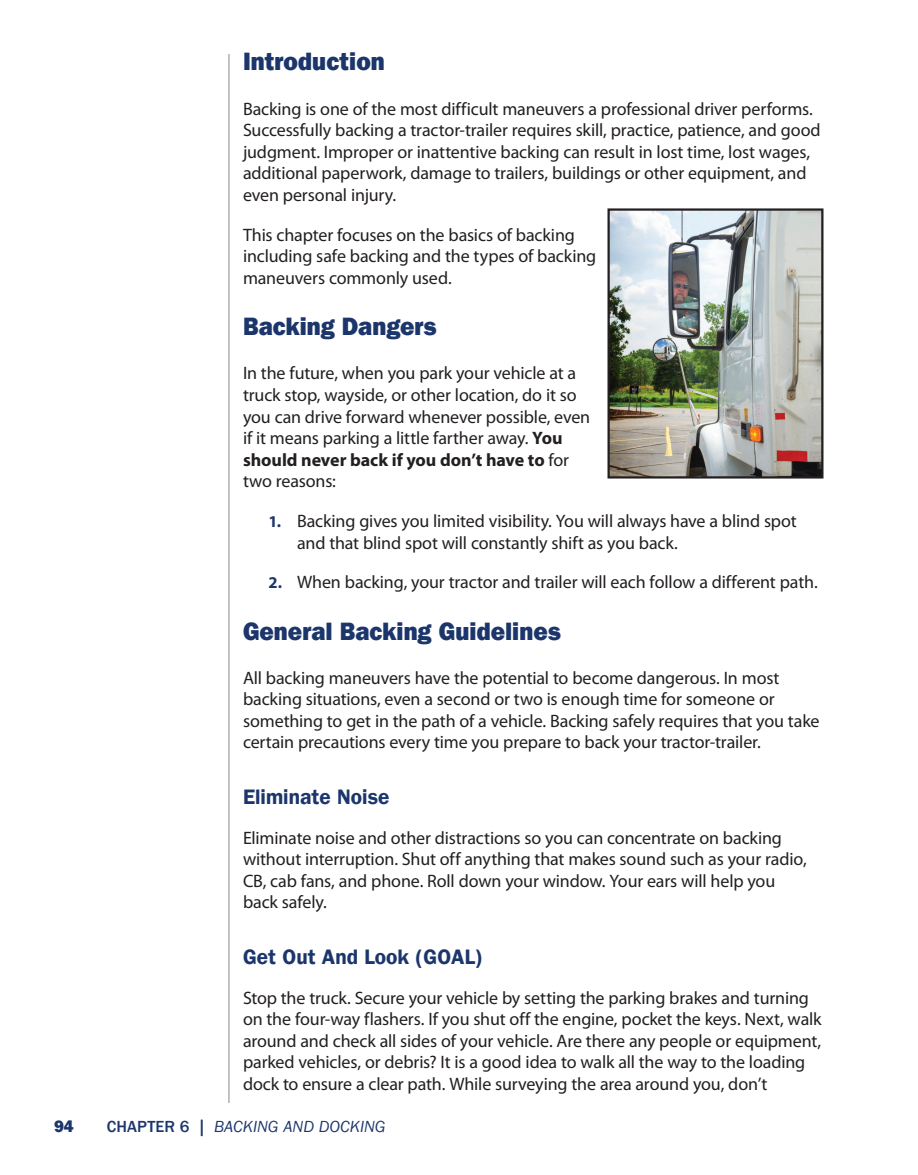
<style>
.page{position:relative;width:918px;height:1175px;background:#fff}
.page>*{position:absolute;margin:0;border:0;box-sizing:border-box;transform-origin:0 0}
.t1{font:800 25.2px "Franklin Gothic LT Pro";color:#1c366c;scale:.95 1}
.t2{font:21px "Franklin Gothic LT Pro Dm";color:#1c366c}
.t3{font:18px/21.6px "Myriad Pro";letter-spacing:-.01em;color:#231f20}
.t4{font:italic 16.5px "Franklin Gothic LT Pro";color:#1c366c}
.t5{font:800 16.5px "Franklin Gothic LT Pro";color:#1c366c}
.s1{font-weight:700}
.s2{font-weight:700;font-size:16.5px;color:#1c366c}
.s3{font-weight:500;font-style:normal}
</style>
<div class="page">
<hr style="left:228px;top:54px;width:2px;height:1048px;background:#939598">
<img style="left:611px;top:211px;width:210px;height:264px">
<div style="left:608px;top:208px;width:216px;height:270px;border:2px solid #231f20"></div>
<h1 class="t1" style="left:243px;top:47px;width:151px">Introduction</h1>
<p class="t3" style="left:243px;top:97px;width:579px">Backing is one of the most difficult maneuvers a professional driver performs.<br>Successfully backing a tractor-trailer requires skill, practice, patience, and good judgment. Improper or inattentive backing can result in lost time, lost wages, additional paperwork, damage to trailers, buildings or other equipment, and even personal injury.</p>
<p class="t3" style="left:243px;top:223px;width:355px">This chapter focuses on the basics of backing including safe backing and the types of backing maneuvers commonly used.</p>
<h1 class="t1" style="left:243px;top:312px;width:205px">Backing Dangers</h1>
<p class="t3" style="left:243px;top:362px;width:349px">In the future, when you park your vehicle at a truck stop, wayside, or other location, do it so you can drive forward whenever possible, even if it means parking a little farther away. <span class="s1">You should never back if you don’t have to</span> for two reasons:</p>
<p class="t3" style="left:297px;top:510px;width:501px;text-indent:-28px"><span class="s2">1.</span> Backing gives you limited visibility. You will always have a blind spot and that blind spot will constantly shift as you back.</p>
<p class="t3" style="left:268px;top:571px;width:551px"><span class="s2">2.</span> When backing, your tractor and trailer will each follow a different path.</p>
<h1 class="t1" style="left:243px;top:616px;width:336px">General Backing Guidelines</h1>
<p class="t3" style="left:243px;top:666px;width:578px">All backing maneuvers have the potential to become dangerous. In most backing situations, even a second or two is enough time for someone or something to get in the path of a vehicle. Backing safely requires that you take certain precautions every time you prepare to back your tractor-trailer.</p>
<p class="t2" style="left:243px;top:784px;width:148px">Eliminate Noise</p>
<p class="t3" style="left:243px;top:826px;width:565px">Eliminate noise and other distractions so you can concentrate on backing without interruption. Shut off anything that makes sound such as your radio, CB, cab fans, and phone. Roll down your window. Your ears will help you back safely.</p>
<p class="t2" style="left:243px;top:944px;width:242px">Get Out And Look (GOAL)</p>
<p class="t3" style="left:243px;top:986px;width:580px">Stop the truck. Secure your vehicle by setting the parking brakes and turning on the four-way flashers. If you shut off the engine, pocket the keys. Next, walk around and check all sides of your vehicle. Are there any people or equipment, parked vehicles, or debris? It is a good idea to walk all the way to the loading dock to ensure a clear path. While surveying the area around you, don’t</p>
<p class="t5" style="left:54px;top:1116px;width:21px">94</p>
<p class="t4" style="left:107px;top:1117px;width:280px"><span class="s3">CHAPTER 6 |</span> BACKING AND DOCKING</p>
</div>
